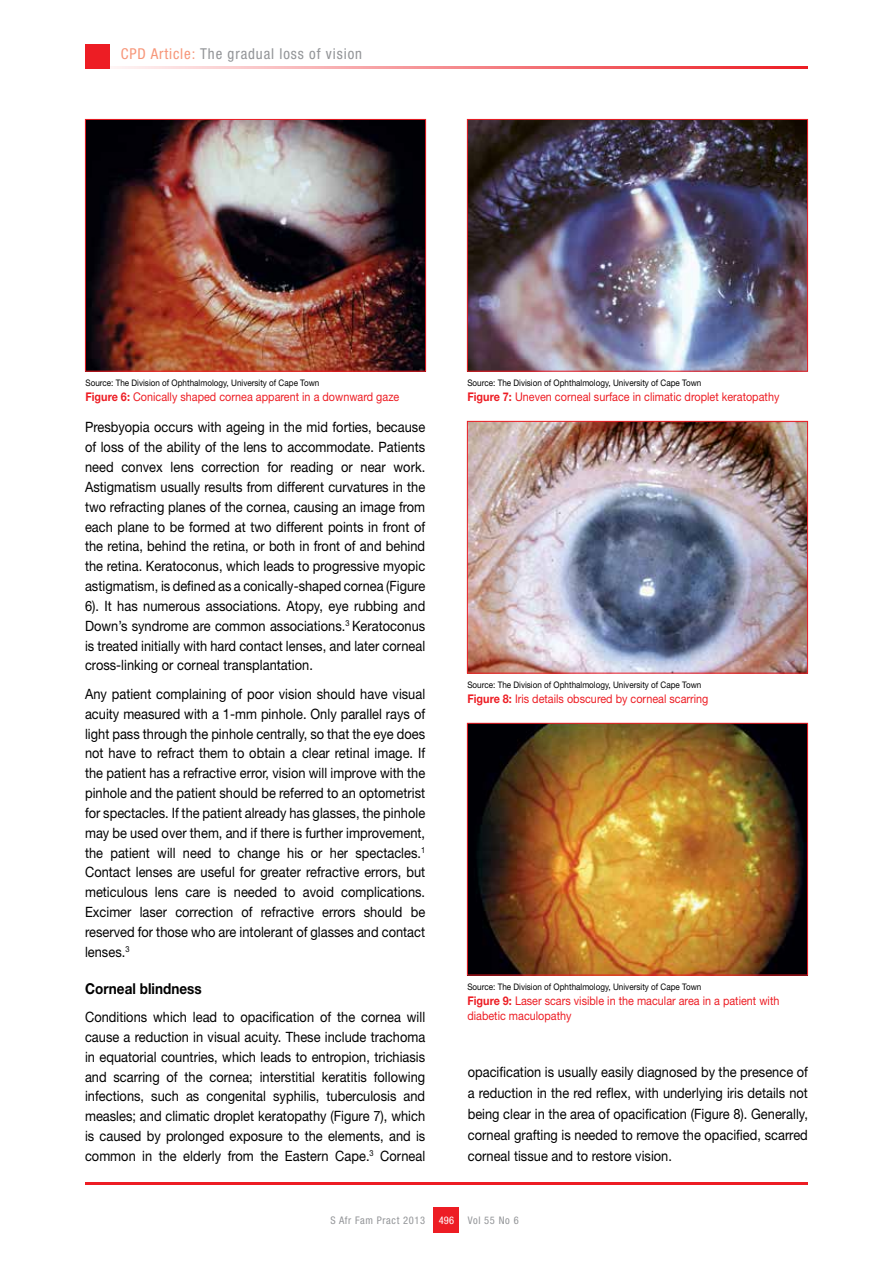
<style>
.page{position:relative;width:893px;height:1263px;background:#fff}
.page>*{position:absolute;margin:0;border:0;box-sizing:border-box;transform-origin:0 0}
.t1{font:condensed 15px "Helvetica Neue LT Std";letter-spacing:.06em;color:#939598}
.t2{font:700 15px "Helvetica Neue LT Std";color:#000;scale:.9 1}
.t3{font:14.25px/19.8px "Helvetica Neue LT Std";color:#000;text-align:justify;scale:.9 1}
.t4{font:12px/15px "Helvetica Neue LT Std";color:#ed1d24;scale:.9 1}
.t5{font:condensed 10.5px "Helvetica Neue LT Std";letter-spacing:.06em;color:#939598}
.t6{font:condensed 10.5px "Helvetica Neue LT Std";color:#fff}
.t7{font:9px "Helvetica Neue LT Std";color:#000;scale:.9 1}
.s1{color:#f79679}
.s2{font-weight:700}
</style>
<div class="page">
<hr style="left:85px;top:66px;width:723px;height:2px;background:#ed1d24">
<div style="left:85px;top:44px;width:24px;height:24px;background:#ed1d24"></div>
<div style="left:434px;top:1208px;width:25px;height:25px;background:#ed1d24"></div>
<hr style="left:85px;top:1182px;width:723px;height:2px;background:#ed1d24">
<img style="left:87px;top:121px;width:337px;height:249px">
<div style="left:85px;top:119px;width:341px;height:253px;border:1px solid #ed1d24"></div>
<img style="left:469px;top:121px;width:337px;height:249px">
<div style="left:467px;top:119px;width:341px;height:253px;border:1px solid #ed1d24"></div>
<img style="left:469px;top:423px;width:337px;height:248px">
<div style="left:467px;top:421px;width:341px;height:252px;border:1px solid #ed1d24"></div>
<img style="left:469px;top:725px;width:337px;height:248px">
<div style="left:467px;top:723px;width:341px;height:252px;border:1px solid #ed1d24"></div>
<p class="t1" style="left:121px;top:45px;width:243px"><span class="s1">CPD Article:</span> The gradual loss of vision</p>
<p class="t7" style="left:85px;top:377px;width:261px">Source: The Division of Ophthalmology, University of Cape Town</p>
<p class="t4" style="left:85px;top:389px;width:350px"><span class="s2">Figure 6:</span> Conically shaped cornea apparent in a downward gaze</p>
<p class="t3" style="left:85px;top:417px;width:380px">Presbyopia occurs with ageing in the mid forties, because of loss of the ability of the lens to accommodate. Patients need convex lens correction for reading or near work.<br>Astigmatism usually results from different curvatures in the two refracting planes of the cornea, causing an image from each plane to be formed at two different points in front of the retina, behind the retina, or both in front of and behind the retina. Keratoconus, which leads to progressive myopic astigmatism, is defined as a conically-shaped cornea (Figure 6). It has numerous associations. Atopy, eye rubbing and Down’s syndrome are common associations.<sup>3</sup> Keratoconus is treated initially with hard contact lenses, and later corneal cross-linking or corneal transplantation.</p>
<p class="t3" style="left:85px;top:684px;width:380px">Any patient complaining of poor vision should have visual acuity measured with a 1-mm pinhole. Only parallel rays of light pass through the pinhole centrally, so that the eye does not have to refract them to obtain a clear retinal image. If the patient has a refractive error, vision will improve with the pinhole and the patient should be referred to an optometrist for spectacles. If the patient already has glasses, the pinhole may be used over them, and if there is further improvement, the patient will need to change his or her spectacles.<sup>1<br></sup>Contact lenses are useful for greater refractive errors, but meticulous lens care is needed to avoid complications.<br>Excimer laser correction of refractive errors should be reserved for those who are intolerant of glasses and contact lenses.<sup>3</sup></p>
<p class="t2" style="left:85px;top:979px;width:131px">Corneal blindness</p>
<p class="t3" style="left:85px;top:1007px;width:380px">Conditions which lead to opacification of the cornea will cause a reduction in visual acuity. These include trachoma in equatorial countries, which leads to entropion, trichiasis and scarring of the cornea; interstitial keratitis following infections, such as congenital syphilis, tuberculosis and measles; and climatic droplet keratopathy (Figure 7), which is caused by prolonged exposure to the elements, and is common in the elderly from the Eastern Cape.<sup>3</sup> Corneal</p>
<p class="t7" style="left:467px;top:377px;width:261px">Source: The Division of Ophthalmology, University of Cape Town</p>
<p class="t4" style="left:467px;top:389px;width:348px"><span class="s2">Figure 7:</span> Uneven corneal surface in climatic droplet keratopathy</p>
<p class="t7" style="left:467px;top:679px;width:261px">Source: The Division of Ophthalmology, University of Cape Town</p>
<p class="t4" style="left:467px;top:691px;width:269px"><span class="s2">Figure 8:</span> Iris details obscured by corneal scarring</p>
<p class="t7" style="left:467px;top:981px;width:261px">Source: The Division of Ophthalmology, University of Cape Town</p>
<p class="t4" style="left:467px;top:993px;width:348px"><span class="s2">Figure 9:</span> Laser scars visible in the macular area in a patient with diabetic maculopathy</p>
<p class="t3" style="left:468px;top:1062px;width:379px;line-height:20.9px">opacification is usually easily diagnosed by the presence of a reduction in the red reflex, with underlying iris details not being clear in the area of opacification (Figure 8). Generally, corneal grafting is needed to remove the opacified, scarred corneal tissue and to restore vision.</p>
<p class="t5" style="left:330px;top:1214px;width:96px">S Afr Fam Pract 2013</p>
<p class="t6" style="left:439px;top:1214px;width:17px">496</p>
<p class="t5" style="left:468px;top:1214px;width:52px">Vol 55 No 6</p>
</div>
